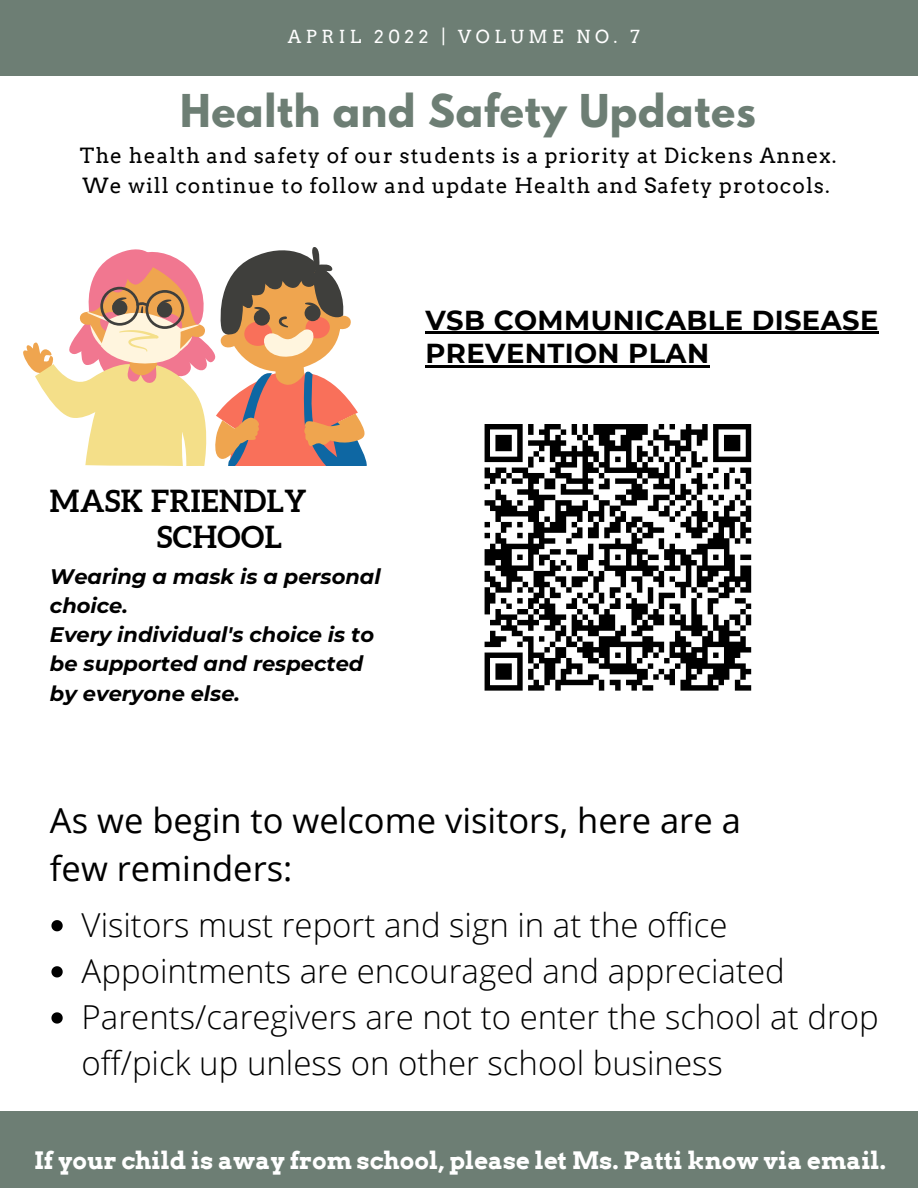
<style>
.page{position:relative;width:918px;height:1188px;background:#fff}
.page>*{position:absolute;margin:0;border:0;box-sizing:border-box;transform-origin:0 0}
.t1{font:700 40.05px "League Spartan";letter-spacing:.02em;color:#6d7e74}
.t2{font:34.5px/47.2px "Open Sans";color:#000}
.t3{font:300 33px/46.2px "Open Sans";color:#000}
.t4{font:700 30.3px "Aleo";letter-spacing:.015em;color:#000}
.t5{font:700 27.3px/33.8px "Montserrat";letter-spacing:.015em;color:#000}
.t6{font:700 24px "Arvo";color:#fff}
.t7{font:21px "Arvo";letter-spacing:.05em;color:#000}
.t8{font:italic 700 21px/29.2px "Montserrat";color:#000}
.t9{font:18px "Arvo";letter-spacing:.25em;color:#fff}
</style>
<div class="page">
<div style="left:0;top:0;width:918px;height:75px;background:#6d7e74"></div>
<div style="left:0;top:1111px;width:918px;height:77px;background:#6d7e74"></div>
<svg style="left:23px;top:247px;width:344px;height:219px"></svg>
<svg style="left:485px;top:424px;width:266px;height:267px"></svg>
<hr style="left:425px;top:332px;width:454px;height:2px;background:#000">
<hr style="left:425px;top:366px;width:285px;height:2px;background:#000">
<svg style="left:51px;top:920px;width:12px;height:11px"></svg>
<svg style="left:51px;top:966px;width:12px;height:11px"></svg>
<svg style="left:51px;top:1012px;width:12px;height:12px"></svg>
<p class="t9" style="left:288px;top:26px;width:354px">APRIL 2022 | VOLUME NO. 7</p>
<p class="t1" style="left:180px;top:91px;width:577px">Health and Safety Updates</p>
<p class="t7" style="left:80px;top:143px;width:758px">The health and safety of our students is a priority at Dickens Annex.</p>
<p class="t7" style="left:83px;top:173px;width:749px">We will continue to follow and update Health and Safety protocols.</p>
<p class="t5" style="left:425px;top:303px;width:454px">VSB COMMUNICABLE DISEASE<br>PREVENTION PLAN</p>
<p class="t4" style="left:50px;top:483px;width:258px">MASK FRIENDLY</p>
<p class="t4" style="left:157px;top:519px;width:126px">SCHOOL</p>
<p class="t8" style="left:50px;top:561px;width:332px">Wearing a mask is a personal choice.</p>
<p class="t8" style="left:50px;top:620px;width:326px">Every individual's choice is to be supported and respected by everyone else.</p>
<p class="t2" style="left:50px;top:796px;width:692px">As we begin to welcome visitors, here are a few reminders:</p>
<p class="t3" style="left:82px;top:901px;width:647px">Visitors must report and sign in at the office</p>
<p class="t3" style="left:82px;top:947px;width:705px">Appointments are encouraged and appreciated</p>
<p class="t3" style="left:82px;top:993px;width:799px">Parents/caregivers are not to enter the school at drop off/pick up unless on other school business</p>
<p class="t6" style="left:34px;top:1146px;width:853px">If your child is away from school, please let Ms. Patti know via email.</p>
</div>
